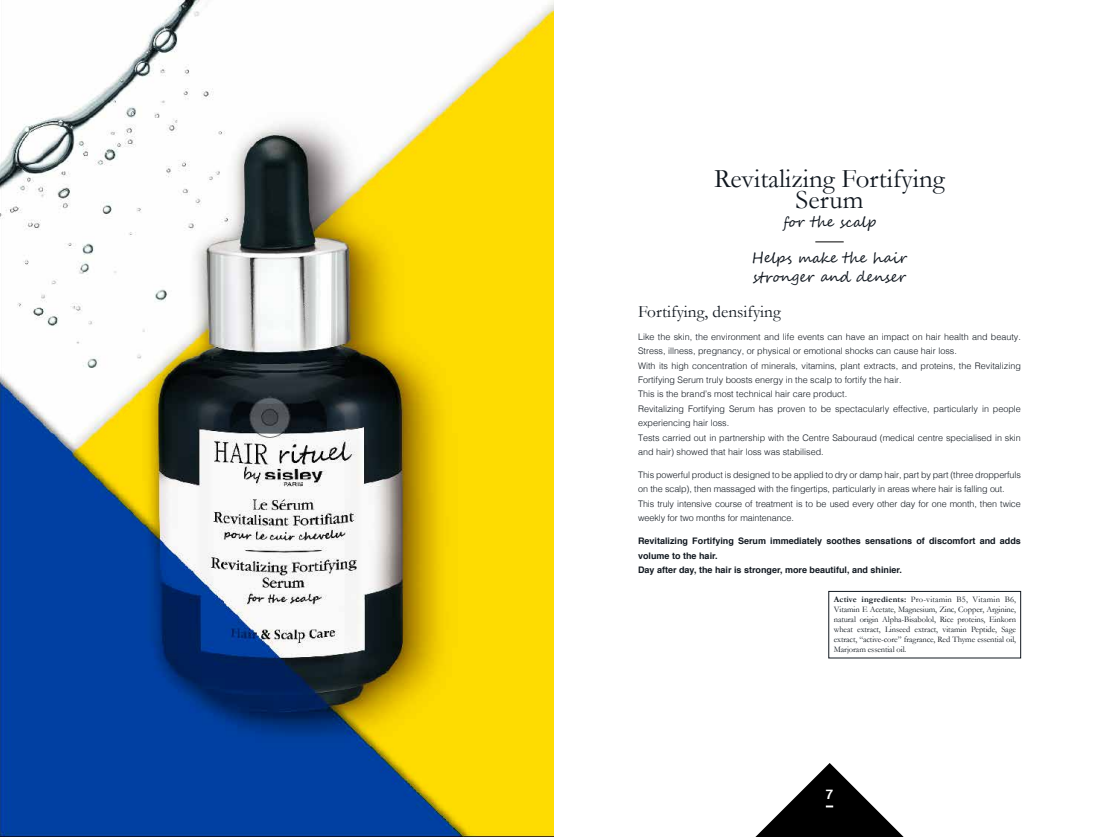
<style>
.page{position:relative;width:1106px;height:837px;background:#fff}
.page>*{position:absolute;margin:0;border:0;box-sizing:border-box;transform-origin:0 0}
.t1{font:26.9px/21.1px "Garamond";color:#111820;text-align:center}
.t2{font:17.3px "Garamond";color:#111820}
.t3{font:14.4px/19px "Segoe Script";color:#111820}
.t4{font:700 13.3px "Helvetica";color:#fff}
.t5{font:300 9px/14.4px "Helvetica";color:#111820}
.t6{font:700 9px/14.4px "Helvetica";color:#111820}
.t7{font:8.5px/10px "Garamond";letter-spacing:-.01em;color:#111820;text-align:justify}
.s1{font-weight:700}
</style>
<div class="page">
<img style="left:0;top:0;width:553px;height:836px">
<svg style="left:756px;top:763px;width:147px;height:73px"></svg>
<div style="left:828px;top:591px;width:192px;height:67px;border:1px solid #111820"></div>
<svg style="left:815px;top:241px;width:28px;height:1px"></svg>
<h1 class="t1" style="left:714px;top:167px;width:232px">Revitalizing Fortifying<br>Serum</h1>
<h3 class="t3" style="left:783px;top:213px;width:95px">for the scalp</h3>
<h3 class="t3" style="left:751px;top:249px;width:156px">Helps make the hair stronger and denser</h3>
<h2 class="t2" style="left:638px;top:299px;width:144px">Fortifying, densifying</h2>
<p class="t5" style="left:638px;top:328px;width:384px">Like the skin, the environment and life events can have an impact on hair health and beauty.<br>Stress, illness, pregnancy, or physical or emotional shocks can cause hair loss.<br>With its high concentration of minerals, vitamins, plant extracts, and proteins, the Revitalizing Fortifying Serum truly boosts energy in the scalp to fortify the hair.<br>This is the brand’s most technical hair care product.<br>Revitalizing Fortifying Serum has proven to be spectacularly effective, particularly in people experiencing hair loss.<br>Tests carried out in partnership with the Centre Sabouraud (medical centre specialised in skin and hair) showed that hair loss was stabilised.</p>
<p class="t5" style="left:638px;top:467px;width:384px">This powerful product is designed to be applied to dry or damp hair, part by part (three dropperfuls on the scalp), then massaged with the fingertips, particularly in areas where hair is falling out.<br>This truly intensive course of treatment is to be used every other day for one month, then twice weekly for two months for maintenance.</p>
<p class="t6" style="left:638px;top:533px;width:384px">Revitalizing Fortifying Serum immediately soothes sensations of discomfort and adds volume to the hair.<br>Day after day, the hair is stronger, more beautiful, and shinier.</p>
<p class="t7" style="left:833px;top:594px;width:184px"><span class="s1">Active ingredients:</span> Pro-vitamin B5, Vitamin B6, Vitamin E Acetate, Magnesium, Zinc, Copper, Arginine, natural origin Alpha-Bisabolol, Rice proteins, Einkorn wheat extract, Linseed extract, vitamin Peptide, Sage extract, “active-core” fragrance, Red Thyme essential oil, Marjoram essential oil.</p>
<h3 class="t4" style="left:825px;top:783px;width:9px">7</h3>
</div>
